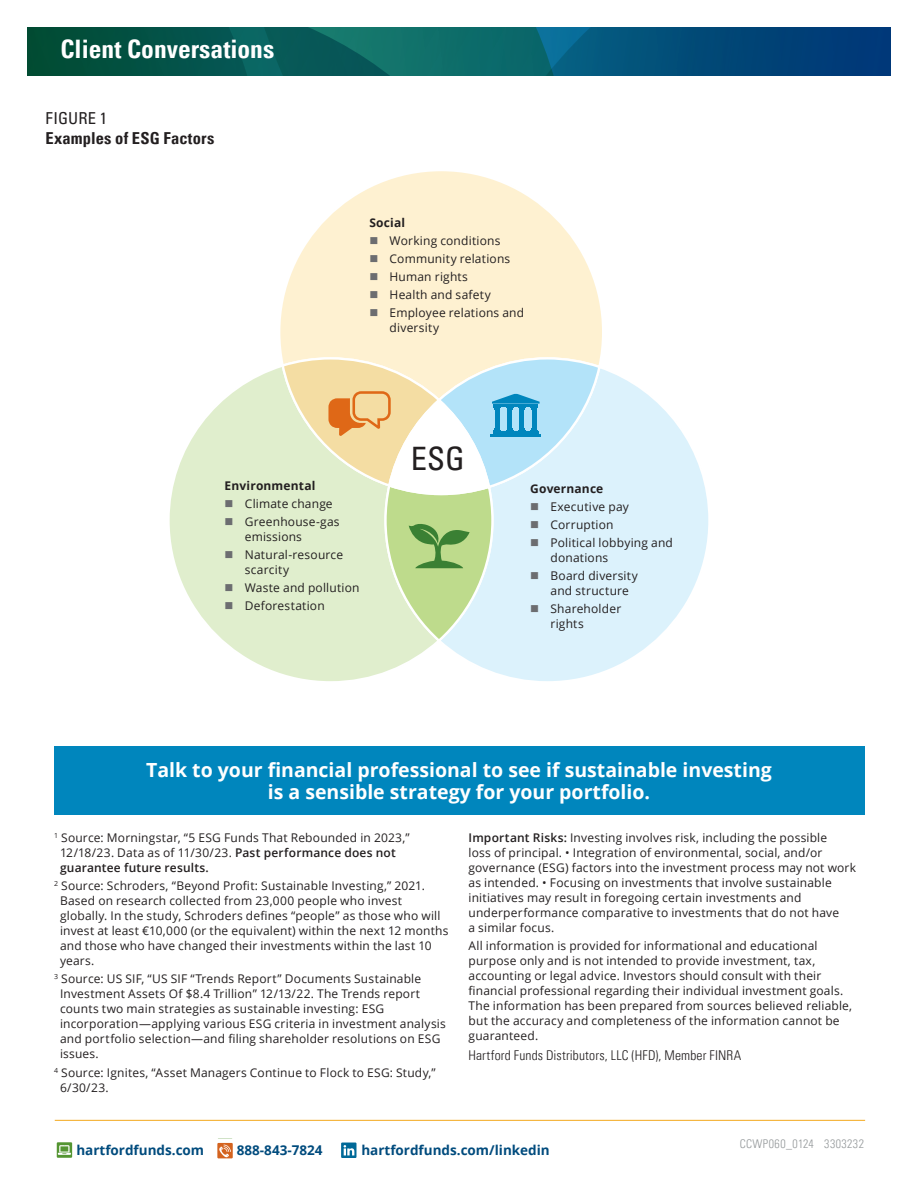
<style>
.page{position:relative;width:918px;height:1188px;background:#fff}
.page>*{position:absolute;margin:0;border:0;box-sizing:border-box;transform-origin:0 0}
.t1{font:condensed 32.25px "Univers LT Pro";color:#231f20}
.t2{font:700 condensed 25.5px "Univers LT Pro";color:#fff}
.t3{font:700 19.5px/22.5px "Open Sans";color:#fff;text-align:center}
.TD_Figure_Title_H3{font:700 condensed 16.5px "Univers LT Pro";letter-spacing:.01em;color:#231f20}
.TD_Figure_Title_H3-2{font:condensed 16.5px "Univers LT Pro";letter-spacing:.01em;color:#231f20}
.t4{font:700 13.5px "Open Sans";color:#004b7d}
.Body_copy{font:300 condensed 13.5px "Univers LT Pro";letter-spacing:.015em;color:#231f20}
.Body_copy-2{font:12px/15px "Open Sans";letter-spacing:.015em;color:#231f20}
.Footnote{font:700 12px "Open Sans";letter-spacing:.015em;color:#231f20}
.TD_Footnotes{font:300 condensed 12px "Univers LT Pro";letter-spacing:.035em;color:#95999b}
.s1{font-weight:600}
</style>
<div class="page">
<svg style="left:27px;top:27px;width:864px;height:48px;background:#055665"></svg>
<svg style="left:169px;top:369px;width:264px;height:312px"></svg>
<svg style="left:445px;top:370px;width:264px;height:311px"></svg>
<svg style="left:277px;top:171px;width:328px;height:232px"></svg>
<div style="left:54px;top:746px;width:810px;height:68px;background:#0086bd"></div>
<div style="left:57px;top:1142px;width:15px;height:16px;background:#549532"></div>
<svg style="left:58px;top:1145px;width:13px;height:10px"></svg>
<div style="left:217px;top:1143px;width:16px;height:15px;background:#d4631f"></div>
<svg style="left:219px;top:1145px;width:12px;height:13px"></svg>
<svg style="left:341px;top:1143px;width:15px;height:15px"></svg>
<svg style="left:344px;top:1145px;width:10px;height:10px"></svg>
<hr style="left:55px;top:1120px;width:810px;height:1px;background:#f4a81c">
<svg style="left:370px;top:237px;width:7px;height:8px"></svg>
<svg style="left:370px;top:255px;width:7px;height:8px"></svg>
<svg style="left:370px;top:273px;width:7px;height:8px"></svg>
<svg style="left:370px;top:292px;width:7px;height:7px"></svg>
<svg style="left:370px;top:310px;width:7px;height:7px"></svg>
<svg style="left:226px;top:500px;width:7px;height:7px"></svg>
<svg style="left:226px;top:518px;width:7px;height:7px"></svg>
<svg style="left:226px;top:551px;width:7px;height:7px"></svg>
<svg style="left:226px;top:584px;width:7px;height:7px"></svg>
<svg style="left:226px;top:602px;width:7px;height:7px"></svg>
<svg style="left:280px;top:356px;width:322px;height:288px;background:#d6e6d0"></svg>
<p class="t2" style="left:60px;top:33px;width:215px">Client Conversations</p>
<h3 class="TD_Figure_Title_H3-2" style="left:46px;top:108px;width:63px">FIGURE 1</h3>
<h3 class="TD_Figure_Title_H3" style="left:46px;top:128px;width:170px">Examples of ESG Factors</h3>
<p class="Footnote" style="left:369px;top:215px;width:37px">Social</p>
<p class="Body_copy-2" style="left:390px;top:233px;width:112px">Working conditions</p>
<p class="Body_copy-2" style="left:390px;top:251px;width:122px">Community relations</p>
<p class="Body_copy-2" style="left:390px;top:269px;width:80px">Human rights</p>
<p class="Body_copy-2" style="left:390px;top:287px;width:103px">Health and safety</p>
<p class="Body_copy-2" style="left:390px;top:305px;width:136px">Employee relations and diversity</p>
<p class="Footnote" style="left:225px;top:477px;width:92px">Environmental</p>
<p class="Body_copy-2" style="left:245px;top:496px;width:89px">Climate change</p>
<p class="Body_copy-2" style="left:245px;top:514px;width:96px">Greenhouse-gas emissions</p>
<p class="Body_copy-2" style="left:245px;top:547px;width:100px">Natural-resource scarcity</p>
<p class="Body_copy-2" style="left:245px;top:580px;width:116px">Waste and pollution</p>
<p class="Body_copy-2" style="left:245px;top:598px;width:81px">Deforestation</p>
<p class="t1" style="left:411px;top:438px;width:55px">ESG</p>
<p class="Footnote" style="left:530px;top:480px;width:75px">Governance</p>
<p class="Body_copy-2" style="left:551px;top:499px;width:80px">Executive pay</p>
<p class="Body_copy-2" style="left:551px;top:517px;width:65px">Corruption</p>
<p class="Body_copy-2" style="left:551px;top:535px;width:124px">Political lobbying and donations</p>
<p class="Body_copy-2" style="left:551px;top:568px;width:89px">Board diversity and structure</p>
<p class="Body_copy-2" style="left:551px;top:601px;width:72px">Shareholder rights</p>
<p class="t3" style="left:146px;top:758px;width:627px">Talk to your financial professional to see if sustainable investing is a sensible strategy for your portfolio.</p>
<p class="Body_copy-2" style="left:60px;top:830px;width:351px;text-indent:-6px"><sup>1</sup> Source: Morningstar, “5 ESG Funds That Rebounded in 2023,”<br>12/18/23. Data as of 11/30/23. <span class="s1">Past performance does not guarantee future results.</span></p>
<p class="Body_copy-2" style="left:60px;top:878px;width:390px;text-indent:-6px"><sup>2</sup> Source: Schroders, “Beyond Profit: Sustainable Investing,” 2021.<br>Based on research collected from 23,000 people who invest globally. In the study, Schroders defines “people” as those who will invest at least €10,000 (or the equivalent) within the next 12 months and those who have changed their investments within the last 10 years.</p>
<p class="Body_copy-2" style="left:60px;top:971px;width:387px;text-indent:-6px"><sup>3</sup> Source: US SIF, “US SIF “Trends Report” Documents Sustainable Investment Assets Of $8.4 Trillion” 12/13/22. The Trends report counts two main strategies as sustainable investing: ESG incorporation—applying various ESG criteria in investment analysis and portfolio selection—and filing shareholder resolutions on ESG issues.</p>
<p class="Body_copy-2" style="left:60px;top:1065px;width:377px;text-indent:-6px"><sup>4</sup> Source: Ignites, “Asset Managers Continue to Flock to ESG: Study,”<br>6/30/23.</p>
<p class="Body_copy-2" style="left:469px;top:830px;width:389px"><span class="s1">Important Risks:</span> Investing involves risk, including the possible<br>loss of principal. • Integration of environmental, social, and/or governance (ESG) factors into the investment process may not work as intended. • Focusing on investments that involve sustainable initiatives may result in foregoing certain investments and underperformance comparative to investments that do not have<br>a similar focus.</p>
<p class="Body_copy-2" style="left:469px;top:938px;width:385px">All information is provided for informational and educational purpose only and is not intended to provide investment, tax, accounting or legal advice. Investors should consult with their financial professional regarding their individual investment goals.<br>The information has been prepared from sources believed reliable, but the accuracy and completeness of the information cannot be guaranteed.</p>
<p class="Body_copy" style="left:469px;top:1046px;width:274px">Hartford Funds Distributors, LLC (HFD), Member FINRA</p>
<p class="t4" style="left:76px;top:1141px;width:129px">hartfordfunds.com</p>
<p class="t4" style="left:237px;top:1141px;width:87px">888-843-7824</p>
<p class="t4" style="left:361px;top:1141px;width:190px">hartfordfunds.com/linkedin</p>
<p class="TD_Footnotes" style="left:740px;top:1135px;width:126px">CCWP060_0124 3303232</p>
</div>
